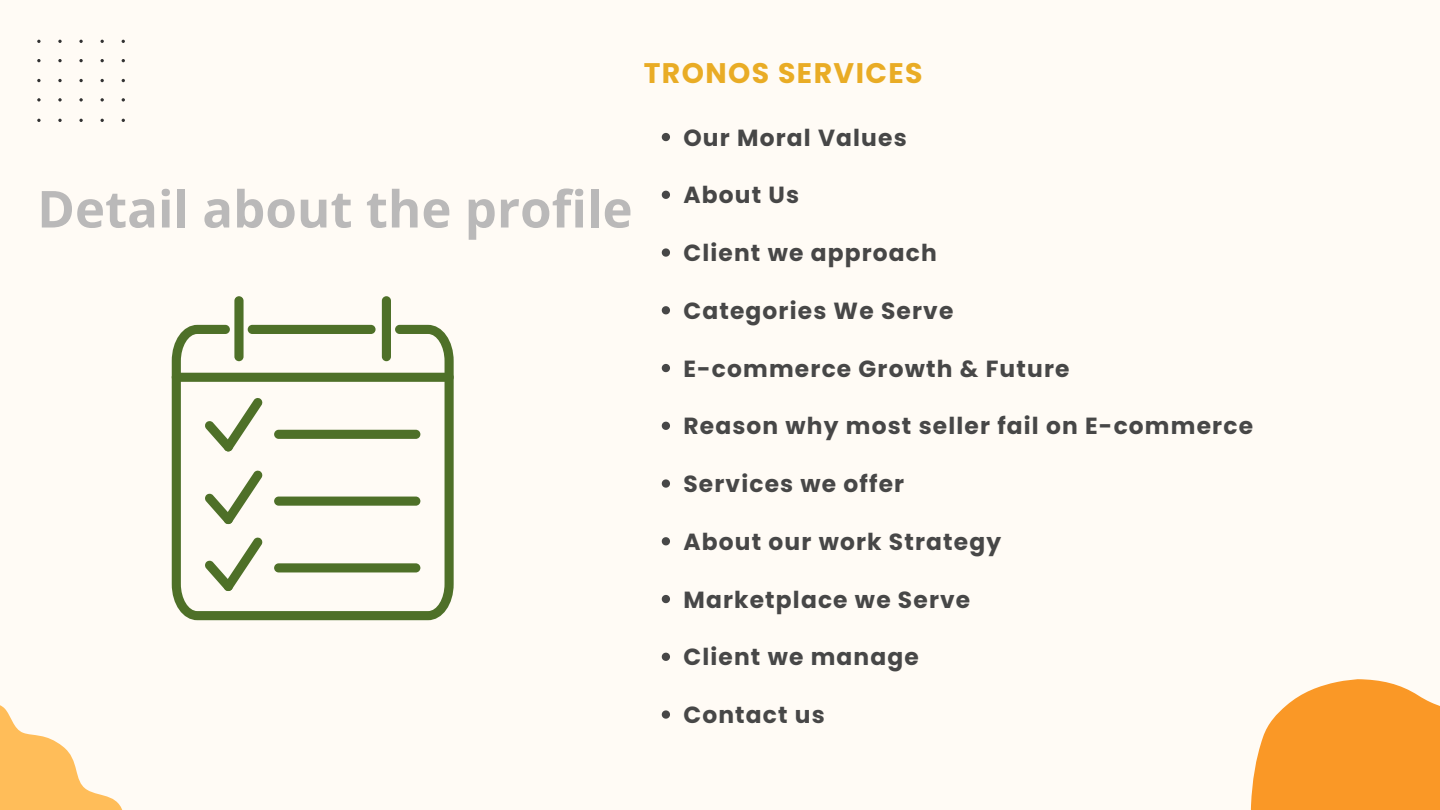
<style>
.page{position:relative;width:1440px;height:810px;background:#fffbf5}
.page>*{position:absolute;margin:0;border:0;box-sizing:border-box;transform-origin:0 0}
.t1{font:700 51px "Open Sans";color:#bab9b9}
.t2{font:700 28.3px "Poppins";letter-spacing:.05em;color:#e9ac25}
.t3{font:700 23.3px "Poppins";letter-spacing:.05em;color:#474747}
</style>
<div class="page">
<svg style="left:37px;top:40px;width:88px;height:82px"></svg>
<svg style="left:0;top:705px;width:123px;height:105px"></svg>
<svg style="left:1250px;top:679px;width:190px;height:131px;background:#faa643"></svg>
<svg style="left:662px;top:133px;width:8px;height:8px"></svg>
<svg style="left:662px;top:191px;width:8px;height:8px"></svg>
<svg style="left:662px;top:248px;width:8px;height:9px"></svg>
<svg style="left:662px;top:306px;width:8px;height:8px"></svg>
<svg style="left:662px;top:364px;width:8px;height:8px"></svg>
<svg style="left:662px;top:422px;width:8px;height:8px"></svg>
<svg style="left:662px;top:479px;width:8px;height:9px"></svg>
<svg style="left:662px;top:537px;width:8px;height:8px"></svg>
<svg style="left:662px;top:595px;width:8px;height:8px"></svg>
<svg style="left:662px;top:653px;width:8px;height:8px"></svg>
<svg style="left:662px;top:710px;width:8px;height:9px"></svg>
<svg style="left:172px;top:325px;width:282px;height:295px"></svg>
<div style="left:248px;top:325px;width:128px;height:9px;background:#4e7028;border-radius:5px"></div>
<div style="left:234px;top:296px;width:10px;height:65px;background:#4e7028;border-radius:5px"></div>
<div style="left:382px;top:296px;width:9px;height:65px;background:#4e7028;border-radius:5px"></div>
<div style="left:172px;top:373px;width:282px;height:9px;background:#4e7028;border-radius:5px"></div>
<div style="left:274px;top:430px;width:146px;height:9px;background:#4e7028;border-radius:5px"></div>
<div style="left:274px;top:497px;width:146px;height:9px;background:#4e7028;border-radius:5px"></div>
<div style="left:274px;top:563px;width:146px;height:9px;background:#4e7028;border-radius:5px"></div>
<svg style="left:204px;top:397px;width:59px;height:54px"></svg>
<svg style="left:204px;top:470px;width:59px;height:54px"></svg>
<svg style="left:204px;top:537px;width:59px;height:54px"></svg>
<p class="t2" style="left:644px;top:54px;width:280px">TRONOS SERVICES</p>
<p class="t1" style="left:37px;top:173px;width:597px">Detail about the profile</p>
<p class="t3" style="left:683px;top:121px;width:225px">Our Moral Values</p>
<p class="t3" style="left:683px;top:179px;width:117px">About Us</p>
<p class="t3" style="left:683px;top:237px;width:255px">Client we approach</p>
<p class="t3" style="left:683px;top:294px;width:271px">Categories We Serve</p>
<p class="t3" style="left:683px;top:352px;width:388px">E-commerce Growth &amp; Future</p>
<p class="t3" style="left:683px;top:410px;width:571px">Reason why most seller fail on E-commerce</p>
<p class="t3" style="left:683px;top:468px;width:222px">Services we offer</p>
<p class="t3" style="left:683px;top:525px;width:319px">About our work Strategy</p>
<p class="t3" style="left:683px;top:583px;width:288px">Marketplace we Serve</p>
<p class="t3" style="left:683px;top:641px;width:237px">Client we manage</p>
<p class="t3" style="left:683px;top:699px;width:143px">Contact us</p>
</div>
